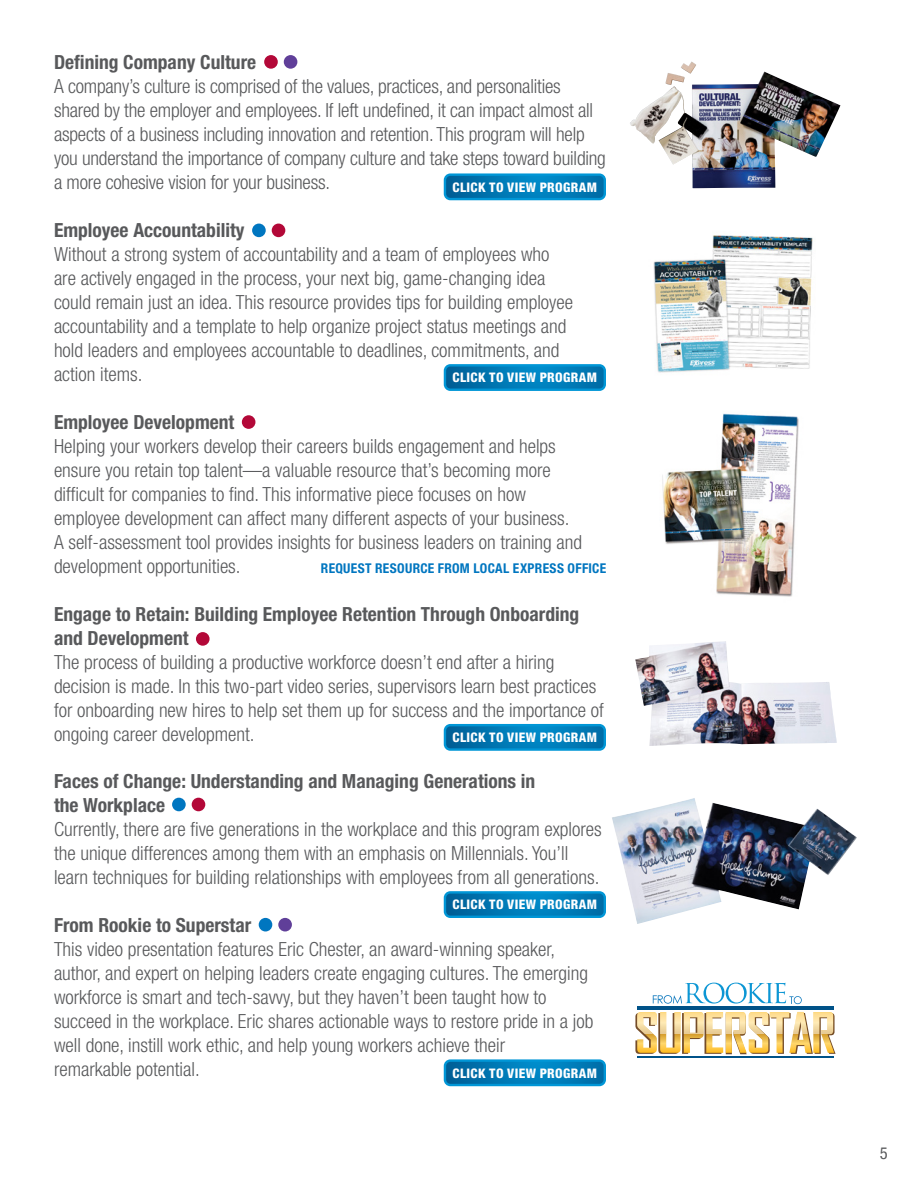
<style>
.page{position:relative;width:918px;height:1188px;background:#fff}
.page>*{position:absolute;margin:0;border:0;box-sizing:border-box;transform-origin:0 0}
.Body_copy_LARGE{font:300 condensed 19.5px/24px "Helvetica Neue LT Std";color:#58595b}
.Body_copy_LARGE-2{font:700 condensed 19.5px/24px "Helvetica Neue LT Std";color:#58595b}
.Body_copy{font:condensed 16.5px "Helvetica Neue LT Std";color:#58595b}
.t1{font:700 condensed 13.5px "Helvetica Neue LT Std";letter-spacing:.02em;color:#0076c0}
.t2{font:800 condensed 13.2px "Helvetica Neue LT Std";letter-spacing:.03em;color:#fff}
</style>
<div class="page">
<img style="left:635px;top:641px;width:202px;height:105px">
<img style="left:612px;top:798px;width:245px;height:126px">
<svg style="left:653px;top:983px;width:149px;height:21px"></svg>
<hr style="left:637px;top:1006px;width:196px;height:3px;background:#005288">
<hr style="left:637px;top:1056px;width:196px;height:2px;background:#005288">
<svg style="left:635px;top:1012px;width:201px;height:42px"></svg>
<div style="left:264px;top:55px;width:14px;height:14px;background:#b30838;border-radius:50%"></div>
<div style="left:242px;top:415px;width:13px;height:14px;background:#b30838;border-radius:50%"></div>
<div style="left:252px;top:224px;width:14px;height:13px;background:#0076c0;border-radius:50%"></div>
<div style="left:196px;top:632px;width:14px;height:14px;background:#b30838;border-radius:50%"></div>
<div style="left:272px;top:224px;width:13px;height:13px;background:#b30838;border-radius:50%"></div>
<div style="left:284px;top:55px;width:13px;height:14px;background:#603f99;border-radius:50%"></div>
<div style="left:172px;top:798px;width:14px;height:13px;background:#0076c0;border-radius:50%"></div>
<div style="left:259px;top:918px;width:13px;height:14px;background:#0076c0;border-radius:50%"></div>
<div style="left:192px;top:798px;width:13px;height:13px;background:#b30838;border-radius:50%"></div>
<div style="left:278px;top:918px;width:14px;height:14px;background:#603f99;border-radius:50%"></div>
<img style="left:662px;top:413px;width:137px;height:184px">
<img style="left:653px;top:235px;width:160px;height:138px">
<img style="left:630px;top:62px;width:128px;height:82px">
<svg style="left:445px;top:176px;width:160px;height:23px;background:#0077b3"></svg>
<div style="left:444px;top:173px;width:162px;height:27px;border:2px solid #0096d6;border-radius:5px"></div>
<svg style="left:447px;top:367px;width:156px;height:21px;background:#0077b3"></svg>
<div style="left:444px;top:364px;width:162px;height:27px;border:2px solid #0096d6;border-radius:5px"></div>
<svg style="left:445px;top:725px;width:158px;height:23px;background:#0077b3"></svg>
<div style="left:444px;top:724px;width:162px;height:27px;border:2px solid #0096d6;border-radius:5px"></div>
<svg style="left:447px;top:894px;width:156px;height:21px;background:#0077b3"></svg>
<div style="left:444px;top:891px;width:162px;height:27px;border:2px solid #0096d6;border-radius:5px"></div>
<svg style="left:445px;top:1062px;width:158px;height:23px;background:#0077b3"></svg>
<div style="left:444px;top:1059px;width:162px;height:27px;border:2px solid #0096d6;border-radius:5px"></div>
<p class="Body_copy_LARGE-2" style="left:54px;top:50px;width:204px">Defining Company Culture</p>
<p class="Body_copy_LARGE" style="left:54px;top:74px;width:553px">A company’s culture is comprised of the values, practices, and personalities shared by the employer and employees. If left undefined, it can impact almost all aspects of a business including innovation and retention. This program will help you understand the importance of company culture and take steps toward building a more cohesive vision for your business.</p>
<p class="Body_copy_LARGE-2" style="left:54px;top:218px;width:192px">Employee Accountability</p>
<p class="Body_copy_LARGE" style="left:54px;top:242px;width:521px">Without a strong system of accountability and a team of employees who are actively engaged in the process, your next big, game-changing idea could remain just an idea. This resource provides tips for building employee accountability and a template to help organize project status meetings and hold leaders and employees accountable to deadlines, commitments, and action items.</p>
<p class="Body_copy_LARGE-2" style="left:54px;top:410px;width:182px">Employee Development</p>
<p class="Body_copy_LARGE" style="left:54px;top:434px;width:530px">Helping your workers develop their careers builds engagement and helps ensure you retain top talent—a valuable resource that’s becoming more difficult for companies to find. This informative piece focuses on how employee development can affect many different aspects of your business.<br>A self-assessment tool provides insights for business leaders on training and development opportunities.</p>
<p class="Body_copy_LARGE-2" style="left:54px;top:602px;width:527px">Engage to Retain: Building Employee Retention Through Onboarding and Development</p>
<p class="Body_copy_LARGE" style="left:54px;top:650px;width:551px">The process of building a productive workforce doesn’t end after a hiring decision is made. In this two-part video series, supervisors learn best practices for onboarding new hires to help set them up for success and the importance of ongoing career development.</p>
<p class="Body_copy_LARGE-2" style="left:54px;top:768px;width:483px">Faces of Change: Understanding and Managing Generations in the Workplace</p>
<p class="Body_copy_LARGE" style="left:54px;top:816px;width:549px">Currently, there are five generations in the workplace and this program explores the unique differences among them with an emphasis on Millennials. You’ll learn techniques for building relationships with employees from all generations.</p>
<p class="Body_copy_LARGE-2" style="left:54px;top:912px;width:199px">From Rookie to Superstar</p>
<p class="Body_copy_LARGE" style="left:54px;top:936px;width:541px">This video presentation features Eric Chester, an award-winning speaker, author, and expert on helping leaders create engaging cultures. The emerging workforce is smart and tech-savvy, but they haven’t been taught how to succeed in the workplace. Eric shares actionable ways to restore pride in a job well done, instill work ethic, and help young workers achieve their<br>remarkable potential.</p>
<p class="t2" style="left:453px;top:179px;width:146px">CLICK TO VIEW PROGRAM</p>
<p class="t2" style="left:453px;top:369px;width:146px">CLICK TO VIEW PROGRAM</p>
<p class="t1" style="left:321px;top:560px;width:287px">REQUEST RESOURCE FROM LOCAL EXPRESS OFFICE</p>
<p class="t2" style="left:453px;top:729px;width:146px">CLICK TO VIEW PROGRAM</p>
<p class="t2" style="left:453px;top:896px;width:146px">CLICK TO VIEW PROGRAM</p>
<p class="t2" style="left:453px;top:1065px;width:146px">CLICK TO VIEW PROGRAM</p>
<p class="Body_copy" style="left:880px;top:1144px;width:9px">5</p>
</div>
